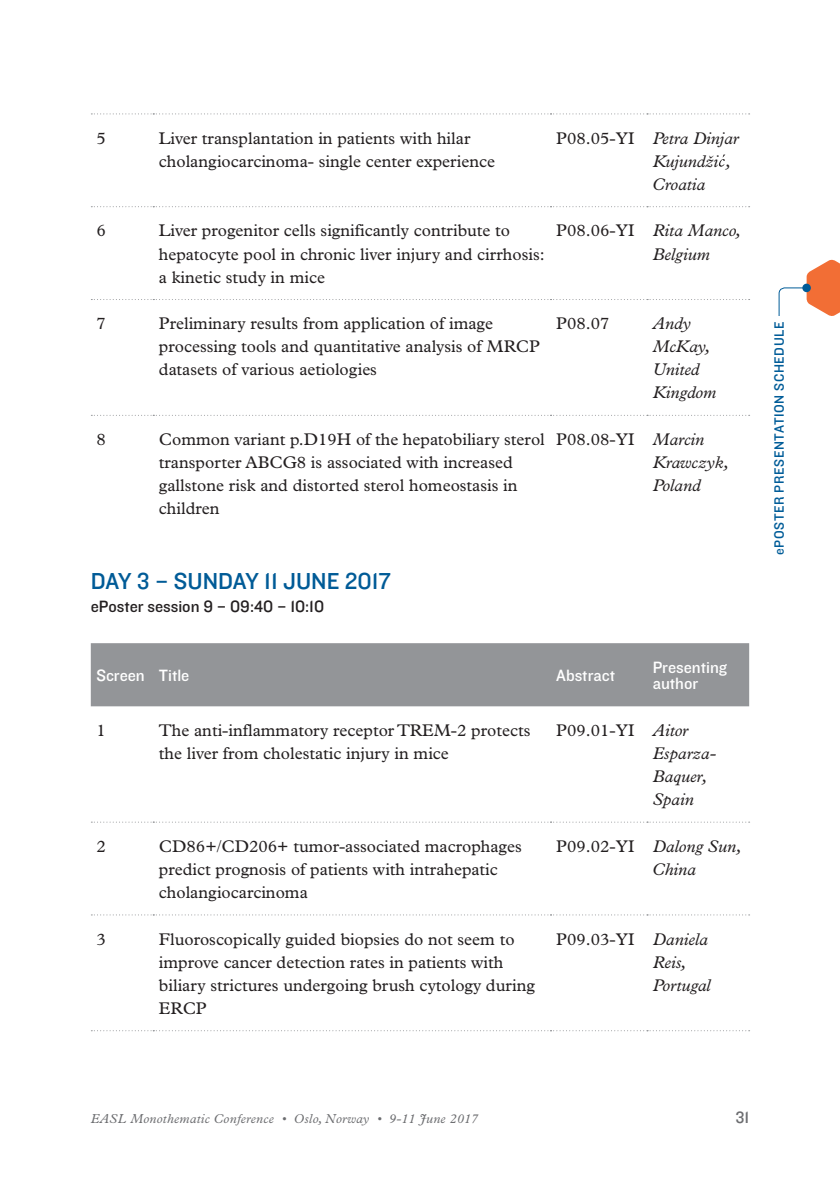
<style>
.page{position:relative;width:840px;height:1191px;background:#fff}
.page>*{position:absolute;margin:0;border:0;box-sizing:border-box;transform-origin:0 0}
.t1{font:24px "Knockout HTF31 Junior Middlewt";color:#005b97}
.Txt_courant_speakers{font:17px/23px "Plantin";color:#231f20}
.Txt_courant_speakers-2{font:italic 17px/23px "Plantin";color:#231f20}
.t2{font:17px/16px "Knockout HTF31 Junior Middlewt";color:#fff}
.t3{font:17px "Knockout HTF31 Junior Middlewt";color:#231f20}
.t4{font:17px "Knockout HTF31 Junior Middlewt";color:#6c6d70}
.t5{font:14px "Knockout HTF31 Junior Middlewt";letter-spacing:.04em;color:#005c98}
.t6{font:italic 13px "Plantin";letter-spacing:.025em;color:#6c6d70}
</style>
<div class="page">
<svg style="left:778px;top:259px;width:61px;height:57px"></svg>
<svg style="left:91px;top:113px;width:658px;height:1px"></svg>
<svg style="left:91px;top:206px;width:658px;height:1px"></svg>
<svg style="left:91px;top:299px;width:658px;height:1px"></svg>
<svg style="left:91px;top:415px;width:658px;height:1px"></svg>
<svg style="left:718px;top:155px;width:7px;height:12px"></svg>
<div style="left:91px;top:643px;width:657px;height:63px;background:#939598"></div>
<svg style="left:91px;top:821px;width:658px;height:1px"></svg>
<svg style="left:91px;top:914px;width:658px;height:1px"></svg>
<svg style="left:91px;top:1030px;width:658px;height:1px"></svg>
<p class="Txt_courant_speakers" style="left:96px;top:127px;width:11px">5</p>
<p class="Txt_courant_speakers" style="left:159px;top:127px;width:337px">Liver transplantation in patients with hilar cholangiocarcinoma- single center experience</p>
<p class="Txt_courant_speakers" style="left:556px;top:127px;width:80px">P08.05-YI</p>
<p class="Txt_courant_speakers-2" style="left:652px;top:126px;width:87px">Petra Dinjar<br>Kujundži ,<br>Croatia</p>
<p class="Txt_courant_speakers" style="left:96px;top:219px;width:11px">6</p>
<p class="Txt_courant_speakers" style="left:159px;top:219px;width:387px">Liver progenitor cells significantly contribute to hepatocyte pool in chronic liver injury and cirrhosis: a kinetic study in mice</p>
<p class="Txt_courant_speakers" style="left:556px;top:219px;width:80px">P08.06-YI</p>
<p class="Txt_courant_speakers-2" style="left:652px;top:219px;width:90px">Rita Manco,<br>Belgium</p>
<p class="Txt_courant_speakers" style="left:96px;top:312px;width:11px">7</p>
<p class="Txt_courant_speakers" style="left:159px;top:312px;width:382px">Preliminary results from application of image processing tools and quantitative analysis of MRCP datasets of various aetiologies</p>
<p class="Txt_courant_speakers" style="left:556px;top:312px;width:55px">P08.07</p>
<p class="Txt_courant_speakers-2" style="left:652px;top:312px;width:65px">Andy<br>McKay,<br>United<br>Kingdom</p>
<p class="Txt_courant_speakers" style="left:96px;top:428px;width:11px">8</p>
<p class="Txt_courant_speakers" style="left:159px;top:428px;width:387px">Common variant p.D19H of the hepatobiliary sterol transporter ABCG8 is associated with increased gallstone risk and distorted sterol homeostasis in children</p>
<p class="Txt_courant_speakers" style="left:556px;top:428px;width:80px">P08.08-YI</p>
<p class="Txt_courant_speakers-2" style="left:652px;top:428px;width:78px">Marcin<br>Krawczyk,<br>Poland</p>
<p class="t1" style="left:91px;top:568px;width:301px">DAY 3 – SUNDAY 11 JUNE 2017</p>
<p class="t3" style="left:91px;top:597px;width:235px">ePoster session 9 – 09:40 – 10:10</p>
<p class="t2" style="left:96px;top:668px;width:50px">Screen</p>
<p class="t2" style="left:159px;top:668px;width:32px">Title</p>
<p class="t2" style="left:556px;top:668px;width:60px">Abstract</p>
<p class="t2" style="left:652px;top:660px;width:76px">Presenting author</p>
<p class="Txt_courant_speakers" style="left:96px;top:719px;width:11px">1</p>
<p class="Txt_courant_speakers" style="left:159px;top:719px;width:373px">The anti-inflammatory receptor TREM-2 protects the liver from cholestatic injury in mice</p>
<p class="Txt_courant_speakers" style="left:556px;top:719px;width:80px">P09.01-YI</p>
<p class="Txt_courant_speakers-2" style="left:652px;top:719px;width:65px">Aitor<br>Esparza-<br>Baquer,<br>Spain</p>
<p class="Txt_courant_speakers" style="left:96px;top:835px;width:11px">2</p>
<p class="Txt_courant_speakers" style="left:159px;top:835px;width:364px">CD86+/CD206+ tumor-associated macrophages predict prognosis of patients with intrahepatic cholangiocarcinoma</p>
<p class="Txt_courant_speakers" style="left:556px;top:835px;width:80px">P09.02-YI</p>
<p class="Txt_courant_speakers-2" style="left:652px;top:834px;width:90px">Dalong Sun,<br>China</p>
<p class="Txt_courant_speakers" style="left:96px;top:927px;width:11px">3</p>
<p class="Txt_courant_speakers" style="left:159px;top:927px;width:377px">Fluoroscopically guided biopsies do not seem to improve cancer detection rates in patients with biliary strictures undergoing brush cytology during ERCP</p>
<p class="Txt_courant_speakers" style="left:556px;top:927px;width:80px">P09.03-YI</p>
<p class="Txt_courant_speakers-2" style="left:652px;top:927px;width:59px">Daniela<br>Reis,<br>Portugal</p>
<p class="t5" style="left:771px;top:555px;width:235px;rotate:-90deg">ePOSTER PRESENTATION SCHEDULE</p>
<p class="t6" style="left:91px;top:1111px;width:388px">EASL Monothematic Conference • Oslo, Norway • 9-11 June 2017</p>
<p class="t4" style="left:735px;top:1108px;width:15px">31</p>
</div>
